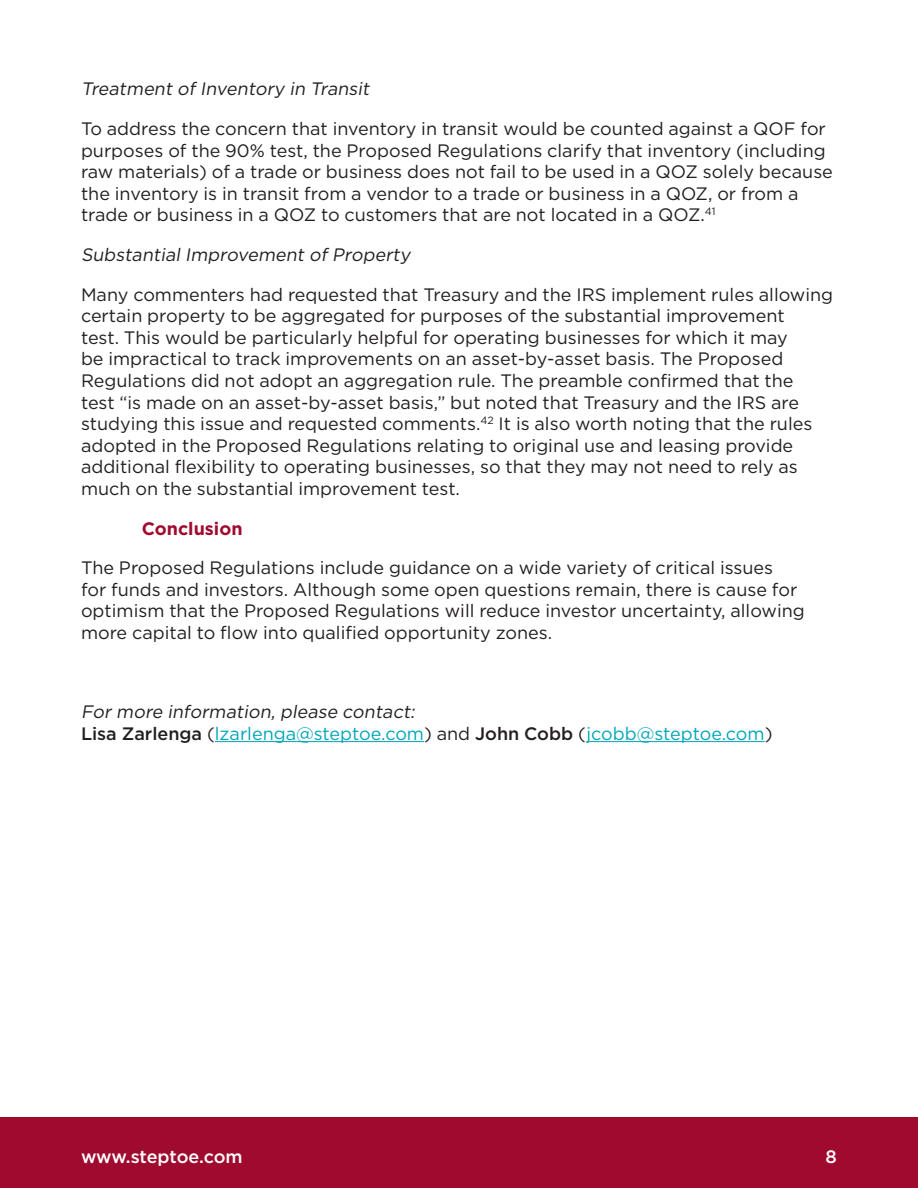
<style>
.page{position:relative;width:918px;height:1188px;background:#fff}
.page>*{position:absolute;margin:0;border:0;box-sizing:border-box;transform-origin:0 0}
.t1{font:18px/21.6px "Gotham";color:#231f20}
.t2{font:18px/21.6px "Gotham";color:#00a6b9}
.t3{font:italic 18px "Gotham";color:#231f20}
.t4{font:500 18px "Gotham";letter-spacing:-.01em;color:#fff}
.Heading_2{font:700 18px "Gotham";color:#a00a2f}
.s1{font-style:italic;color:#231f20}
.s2{font-weight:500;color:#231f20}
.s3{color:#231f20}
</style>
<div class="page">
<div style="left:0;top:1118px;width:918px;height:70px;background:#a00a2f"></div>
<hr style="left:215px;top:741px;width:209px;height:1px;background:#00a6b9">
<hr style="left:586px;top:741px;width:179px;height:1px;background:#00a6b9">
<p class="t3" style="left:81px;top:78px;width:294px">Treatment of Inventory in Transit</p>
<p class="t1" style="left:81px;top:117px;width:753px">To address the concern that inventory in transit would be counted against a QOF for purposes of the 90% test, the Proposed Regulations clarify that inventory (including raw materials) of a trade or business does not fail to be used in a QOZ solely because the inventory is in transit from a vendor to a trade or business in a QOZ, or from a trade or business in a QOZ to customers that are not located in a QOZ.<sup>41</sup></p>
<p class="t3" style="left:81px;top:243px;width:335px">Substantial Improvement of Property</p>
<p class="t1" style="left:81px;top:283px;width:754px">Many commenters had requested that Treasury and the IRS implement rules allowing certain property to be aggregated for purposes of the substantial improvement<br>test. This would be particularly helpful for operating businesses for which it may<br>be impractical to track improvements on an asset-by-asset basis. The Proposed Regulations did not adopt an aggregation rule. The preamble confirmed that the<br>test “is made on an asset-by-asset basis,” but noted that Treasury and the IRS are studying this issue and requested comments.<sup>42</sup> It is also worth noting that the rules adopted in the Proposed Regulations relating to original use and leasing provide additional flexibility to operating businesses, so that they may not need to rely as much on the substantial improvement test.</p>
<p class="Heading_2" style="left:142px;top:516px;width:102px">Conclusion</p>
<p class="t1" style="left:81px;top:557px;width:725px">The Proposed Regulations include guidance on a wide variety of critical issues<br>for funds and investors. Although some open questions remain, there is cause for optimism that the Proposed Regulations will reduce investor uncertainty, allowing more capital to flow into qualified opportunity zones.</p>
<p class="t2" style="left:81px;top:701px;width:693px"><span class="s1">For more information, please contact:<br></span><span class="s2">Lisa Zarlenga</span> <span class="s3">(</span>lzarlenga@steptoe.com<span class="s3">) and</span> <span class="s2">John Cobb</span> <span class="s3">(</span>jcobb@steptoe.com<span class="s3">)</span></p>
<p class="t4" style="left:81px;top:1145px;width:163px">www.steptoe.com</p>
<p class="t4" style="left:826px;top:1145px;width:13px">8</p>
</div>
